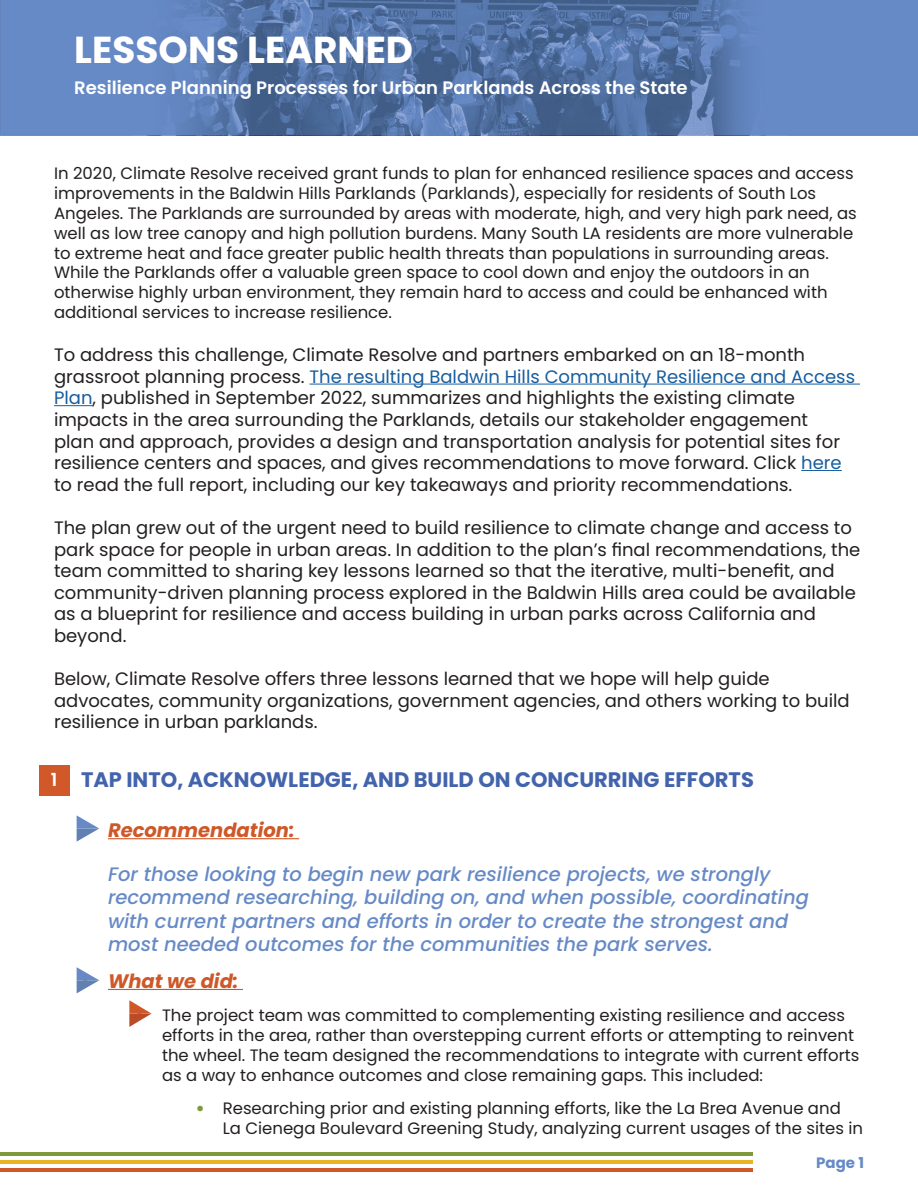
<style>
.page{position:relative;width:918px;height:1188px;background:#fff}
.page>*{position:absolute;margin:0;border:0;box-sizing:border-box;transform-origin:0 0}
.t1{font:700 37.5px "Poppins";color:#fff}
.Paragraph_Header{font:700 21px "Poppins";color:#4364ad}
.t2{font:italic 500 19.5px/23.4px "Poppins";color:#668ac6}
.t3{font:italic 700 19.5px "Poppins";color:#ce5828}
.t4{font:18px/21.6px "Poppins";color:#231f20}
.Section_Top_Subheade{font:600 18px "Poppins";color:#fff}
.t5{font:16.5px/19.8px "Poppins";color:#231f20}
.t6{font:700 15px "Poppins";color:#668ac6}
.s1{color:#175d9e}
.s2{font-style:normal;font-size:16.5px}
.s3{font-weight:900;color:#7f9a3b}
</style>
<div class="page">
<img style="left:0;top:0;width:918px;height:135px">
<hr style="left:0;top:1152px;width:753px;height:4px;background:#7f9a3b">
<hr style="left:0;top:1160px;width:753px;height:4px;background:#eab225">
<hr style="left:0;top:1169px;width:753px;height:3px;background:#cf5728">
<hr style="left:310px;top:384px;width:550px;height:1px;background:#175d9e">
<hr style="left:54px;top:405px;width:39px;height:1px;background:#175d9e">
<hr style="left:801px;top:470px;width:41px;height:1px;background:#175d9e">
<hr style="left:108px;top:838px;width:191px;height:1px;background:#ce5828">
<hr style="left:108px;top:989px;width:135px;height:1px;background:#ce5828">
<div style="left:39px;top:765px;width:30px;height:30px;background:#d15828"></div>
<svg style="left:77px;top:815px;width:22px;height:27px"></svg>
<svg style="left:77px;top:967px;width:22px;height:26px"></svg>
<svg style="left:129px;top:1000px;width:23px;height:27px"></svg>
<h1 class="t1" style="left:74px;top:28px;width:340px">LESSONS LEARNED</h1>
<p class="Section_Top_Subheade" style="left:74px;top:78px;width:615px">Resilience Planning Processes for Urban Parklands Across the State</p>
<p class="t5" style="left:54px;top:164px;width:804px">In 2020, Climate Resolve received grant funds to plan for enhanced resilience spaces and access improvements in the Baldwin Hills Parklands (Parklands), especially for residents of South Los Angeles. The Parklands are surrounded by areas with moderate, high, and very high park need, as well as low tree canopy and high pollution burdens. Many South LA residents are more vulnerable to extreme heat and face greater public health threats than populations in surrounding areas.<br>While the Parklands offer a valuable green space to cool down and enjoy the outdoors in an otherwise highly urban environment, they remain hard to access and could be enhanced with additional services to increase resilience.</p>
<p class="t4" style="left:54px;top:344px;width:803px">To address this challenge, Climate Resolve and partners embarked on an 18-month grassroot planning process. <span class="s1">The resulting Baldwin Hills Community Resilience and Access Plan</span>, published in September 2022, summarizes and highlights the existing climate impacts in the area surrounding the Parklands, details our stakeholder engagement<br>plan and approach, provides a design and transportation analysis for potential sites for resilience centers and spaces, and gives recommendations to move forward. Click <span class="s1">here </span>to read the full report, including our key takeaways and priority recommendations.</p>
<p class="t4" style="left:54px;top:517px;width:808px">The plan grew out of the urgent need to build resilience to climate change and access to park space for people in urban areas. In addition to the plan’s final recommendations, the team committed to sharing key lessons learned so that the iterative, multi-benefit, and community-driven planning process explored in the Baldwin Hills area could be available as a blueprint for resilience and access building in urban parks across California and beyond.</p>
<p class="t4" style="left:54px;top:668px;width:797px">Below, Climate Resolve offers three lessons learned that we hope will help guide advocates, community organizations, government agencies, and others working to build resilience in urban parklands.</p>
<p class="Paragraph_Header" style="left:81px;top:767px;width:674px">TAP INTO, ACKNOWLEDGE, AND BUILD ON CONCURRING EFFORTS</p>
<p class="t3" style="left:81px;top:819px;width:215px"><span class="s2">•</span> Recommendation:</p>
<p class="t2" style="left:108px;top:862px;width:702px">For those looking to begin new park resilience projects, we strongly recommend researching, building on, and when possible, coordinating with current partners and efforts in order to create the strongest and most needed outcomes for the communities the park serves.</p>
<p class="t3" style="left:81px;top:970px;width:159px"><span class="s2">•</span> What we did:</p>
<p class="t5" style="left:162px;top:1006px;width:699px;text-indent:-27px"><span class="s3">•</span> The project team was committed to complementing existing resilience and access efforts in the area, rather than overstepping current efforts or attempting to reinvent the wheel. The team designed the recommendations to integrate with current efforts as a way to enhance outcomes and close remaining gaps. This included:</p>
<p class="t5" style="left:223px;top:1098px;width:642px;text-indent:-27px"><span class="s3">•</span> Researching prior and existing planning efforts, like the La Brea Avenue and<br>La Cienega Boulevard Greening Study, analyzing current usages of the sites in</p>
<p class="Section_Top_Subheade" style="left:51px;top:769px;width:8px">1</p>
<p class="t6" style="left:816px;top:1154px;width:49px">Page 1</p>
</div>
